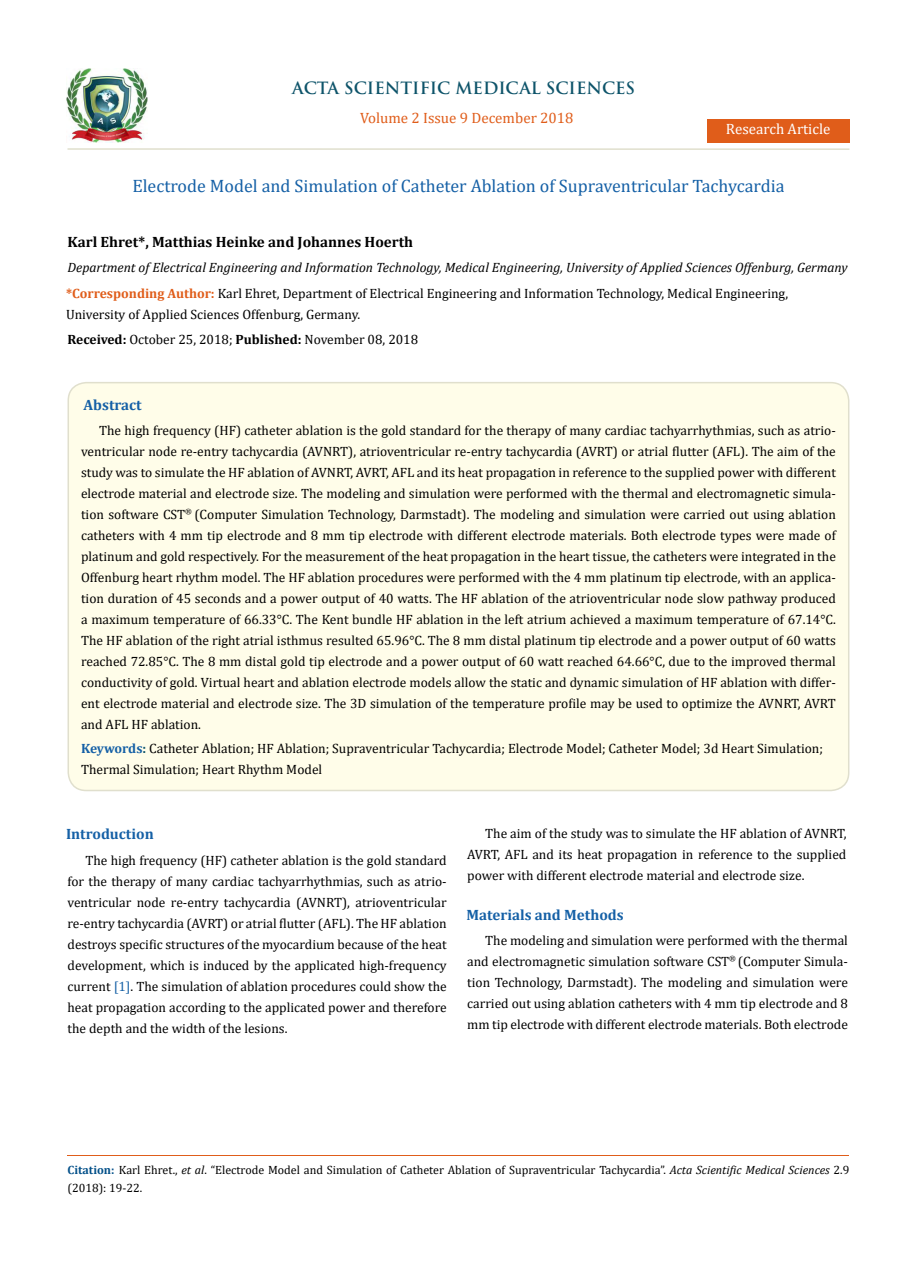
<style>
.page{position:relative;width:917px;height:1262px;background:#fff}
.page>*{position:absolute;margin:0;border:0;box-sizing:border-box;transform-origin:0 0}
.t1{font:18px "Cambria";color:#1560a6}
.t2{font:700 16.5px "Trajan Pro";color:#0e546a}
.t3{font:700 15px "Cambria";color:#000}
.t4{font:700 15px "Cambria";color:#1560a6}
.t5{font:15px "Cambria";color:#e05d1a}
.t6{font:15px "Cambria";color:#fff}
.t7{font:13.5px/21px "Cambria";color:#000;text-align:justify}
.t8{font:italic 13.5px/26px "Cambria";color:#000}
.t9{font:12px/18px "Cambria";color:#000}
.s1{font-weight:700;font-style:normal;color:#e05d1a}
.s2{font-style:normal}
.s3{font-weight:700}
.s4{font-weight:700;color:#1560a6}
.s5{font-weight:700;color:#0e546a}
.s6{color:#1560a6}
.s7{font-weight:700;color:#035089}
.s8{font-style:italic}
</style>
<div class="page">
<img style="left:67px;top:68px;width:80px;height:74px">
<div style="left:707px;top:119px;width:142px;height:23px;background:#e05d1a"></div>
<div style="left:68px;top:383px;width:780px;height:407px;background:#fffde9;border-radius:18px"></div>
<div style="left:67px;top:382px;width:782px;height:409px;border:2px solid #e0dfcd;border-radius:18px"></div>
<hr style="left:67px;top:1155px;width:782px;height:1px;background:#e05d1a">
<hr style="left:67px;top:148px;width:782px;height:2px;background:#e0dfcd">
<p class="t2" style="left:292px;top:77px;width:344px">ACTA SCIENTIFIC MEDICAL SCIENCES</p>
<p class="t5" style="left:360px;top:109px;width:215px">Volume 2 Issue 9 December 2018</p>
<p class="t6" style="left:726px;top:120px;width:106px">Research Article</p>
<h1 class="t1" style="left:132px;top:175px;width:653px">Electrode Model and Simulation of Catheter Ablation of Supraventricular Tachycardia</h1>
<p class="t3" style="left:67px;top:231px;width:347px">Karl Ehret*, Matthias Heinke and Johannes Hoerth</p>
<p class="t8" style="left:66px;top:254px;width:783px">Department of Electrical Engineering and Information Technology, Medical Engineering, University of Applied Sciences Offenburg, Germany <span class="s1">*Corresponding Author:</span> <span class="s2">Karl Ehret, Department of Electrical Engineering and Information Technology, Medical Engineering,</span></p>
<p class="t7" style="left:66px;top:304px;width:295px">University of Applied Sciences Offenburg, Germany.</p>
<p class="t7" style="left:67px;top:329px;width:352px"><span class="s3">Received:</span> October 25, 2018; <span class="s3">Published:</span> November 08, 2018</p>
<p class="t4" style="left:84px;top:394px;width:60px">Abstract</p>
<p class="t7" style="left:81px;top:419px;width:756px;text-indent:18px">The high frequency (HF) catheter ablation is the gold standard for the therapy of many cardiac tachyarrhythmias, such as atrio&shy;ventricular node re-entry tachycardia (AVNRT), atrioventricular re-entry tachycardia (AVRT) or atrial flutter (AFL). The aim of the study was to simulate the HF ablation of AVNRT, AVRT, AFL and its heat propagation in reference to the supplied power with different electrode material and electrode size. The modeling and simulation were performed with the thermal and electromagnetic simula&shy;tion software CST<sup>®</sup> (Computer Simulation Technology, Darmstadt). The modeling and simulation were carried out using ablation catheters with 4 mm tip electrode and 8 mm tip electrode with different electrode materials. Both electrode types were made of platinum and gold respectively. For the measurement of the heat propagation in the heart tissue, the catheters were integrated in the Offenburg heart rhythm model. The HF ablation procedures were performed with the 4 mm platinum tip electrode, with an applica&shy;tion duration of 45 seconds and a power output of 40 watts. The HF ablation of the atrioventricular node slow pathway produced a maximum temperature of 66.33°C. The Kent bundle HF ablation in the left atrium achieved a maximum temperature of 67.14°C.<br>The HF ablation of the right atrial isthmus resulted 65.96°C. The 8 mm distal platinum tip electrode and a power output of 60 watts reached 72.85°C. The 8 mm distal gold tip electrode and a power output of 60 watt reached 64.66°C, due to the improved thermal conductivity of gold. Virtual heart and ablation electrode models allow the static and dynamic simulation of HF ablation with differ&shy;ent electrode material and electrode size. The 3D simulation of the temperature profile may be used to optimize the AVNRT, AVRT and AFL HF ablation.</p>
<p class="t7" style="left:81px;top:737px;width:743px"><span class="s4">Keywords</span><span class="s5">:</span> Catheter Ablation; HF Ablation; Supraventricular Tachycardia; Electrode Model; Catheter Model; 3d Heart Simulation;<br>Thermal Simulation; Heart Rhythm Model</p>
<p class="t4" style="left:66px;top:823px;width:89px">Introduction</p>
<p class="t7" style="left:67px;top:850px;width:381px;text-indent:18px">The high frequency (HF) catheter ablation is the gold standard for the therapy of many cardiac tachyarrhythmias, such as atrio&shy;ventricular node re-entry tachycardia (AVNRT), atrioventricular re-entry tachycardia (AVRT) or atrial flutter (AFL). The HF ablation destroys specific structures of the myocardium because of the heat development, which is induced by the applicated high-frequency current <span class="s6">[1]</span>. The simulation of ablation procedures could show the heat propagation according to the applicated power and therefore the depth and the width of the lesions.</p>
<p class="t7" style="left:467px;top:823px;width:381px;text-indent:18px">The aim of the study was to simulate the HF ablation of AVNRT, AVRT, AFL and its heat propagation in reference to the supplied power with different electrode material and electrode size.</p>
<p class="t4" style="left:466px;top:904px;width:159px">Materials and Methods</p>
<p class="t7" style="left:467px;top:929px;width:382px;text-indent:18px">The modeling and simulation were performed with the thermal and electromagnetic simulation software CST<sup>®</sup> (Computer Simula&shy;tion Technology, Darmstadt). The modeling and simulation were carried out using ablation catheters with 4 mm tip electrode and 8 mm tip electrode with different electrode materials. Both electrode</p>
<p class="t9" style="left:67px;top:1161px;width:783px"><span class="s7">Citation:</span> Karl Ehret., <span class="s8">et al</span>. “Electrode Model and Simulation of Catheter Ablation of Supraventricular Tachycardia”. <span class="s8">Acta Scientific Medical Sciences</span> 2.9 (2018): 19-22.</p>
</div>
